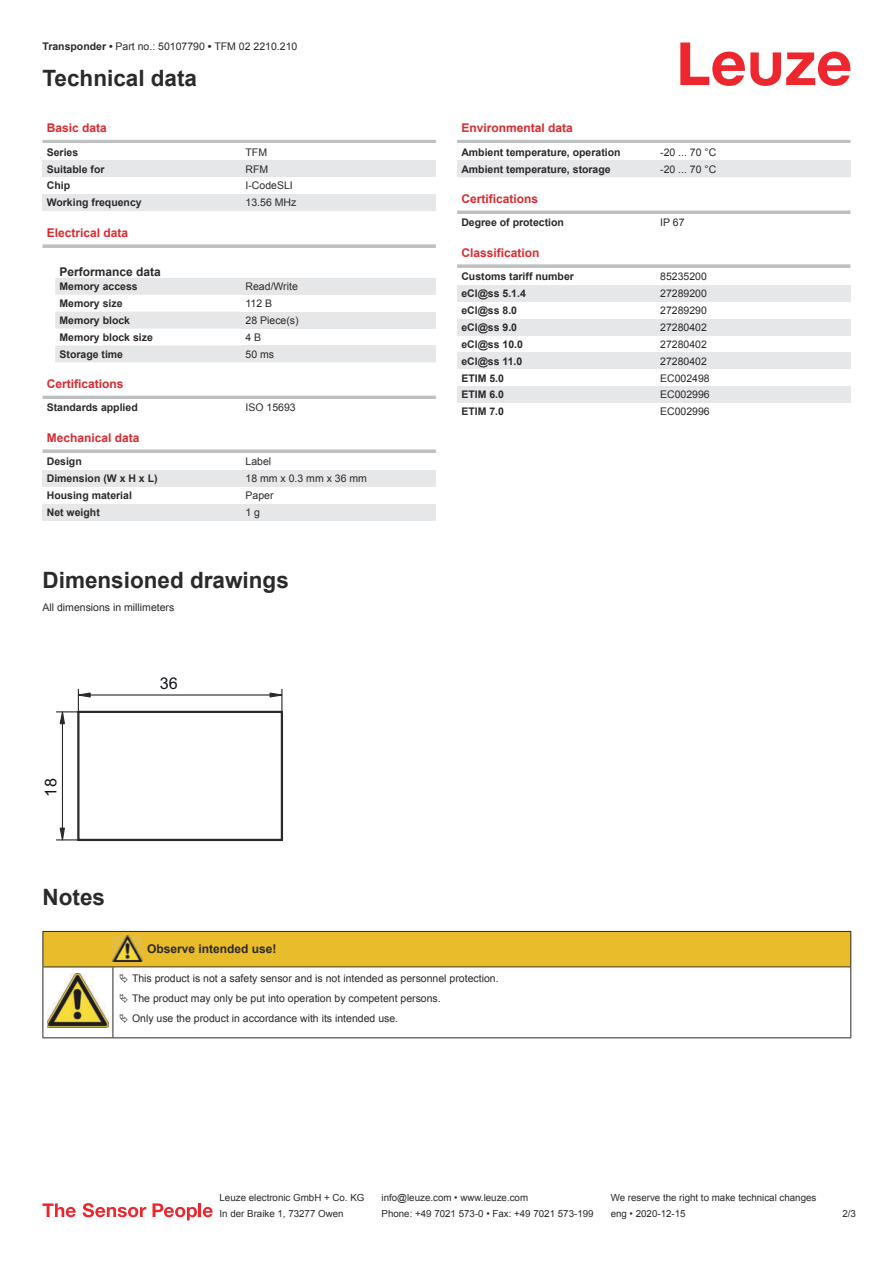
<style>
.page{position:relative;width:893px;height:1263px;background:#fff}
.page>*{position:absolute;margin:0;border:0;box-sizing:border-box;transform-origin:0 0}
.t1{font:700 22.5px "Arial";color:#2b292a}
.t2{font:16.2px "Arial";color:#0f1319}
.t3{font:700 12px "Arial";color:#db2a30}
.t4{font:700 12px "Arial";color:#2b292a}
.t5{font:10.5px/20.2px "Arial";color:#2b292a}
.t6{font:700 10.5px "Arial";color:#2b292a}
.t7{font:9.75px "Arial";color:#2b292a}
.s1{font-weight:700}
</style>
<div class="page">
<svg style="left:680px;top:43px;width:170px;height:43px"></svg>
<svg style="left:55px;top:278px;width:187px;height:84px;fill:#e6e7e9"></svg>
<hr style="left:43px;top:140px;width:393px;height:3px;background:#bdbfc1">
<div style="left:43px;top:160px;width:199px;height:17px;background:#e6e7e9"></div>
<div style="left:242px;top:160px;width:194px;height:17px;background:#e6e7e9"></div>
<div style="left:43px;top:194px;width:199px;height:17px;background:#e6e7e9"></div>
<div style="left:242px;top:194px;width:194px;height:17px;background:#e6e7e9"></div>
<svg style="left:43px;top:244px;width:393px;height:4px;background:#c3c5c7"></svg>
<div style="left:242px;top:278px;width:194px;height:17px;background:#e6e7e9"></div>
<div style="left:242px;top:312px;width:194px;height:17px;background:#e6e7e9"></div>
<div style="left:242px;top:345px;width:194px;height:17px;background:#e6e7e9"></div>
<hr style="left:43px;top:396px;width:393px;height:3px;background:#bdbfc1">
<svg style="left:43px;top:449px;width:393px;height:4px;background:#c4c6c8"></svg>
<div style="left:43px;top:470px;width:199px;height:17px;background:#e6e7e9"></div>
<div style="left:242px;top:470px;width:194px;height:17px;background:#e6e7e9"></div>
<div style="left:43px;top:504px;width:199px;height:17px;background:#e6e7e9"></div>
<div style="left:242px;top:504px;width:194px;height:17px;background:#e6e7e9"></div>
<hr style="left:457px;top:140px;width:393px;height:3px;background:#bdbfc1">
<div style="left:457px;top:160px;width:200px;height:17px;background:#e6e7e9"></div>
<div style="left:657px;top:160px;width:193px;height:17px;background:#e6e7e9"></div>
<hr style="left:457px;top:211px;width:393px;height:3px;background:#bdbfc1">
<svg style="left:457px;top:264px;width:393px;height:4px;background:#c3c5c7"></svg>
<div style="left:457px;top:285px;width:200px;height:17px;background:#e6e7e9"></div>
<div style="left:657px;top:285px;width:193px;height:17px;background:#e6e7e9"></div>
<div style="left:457px;top:319px;width:200px;height:17px;background:#e6e7e9"></div>
<div style="left:657px;top:319px;width:193px;height:17px;background:#e6e7e9"></div>
<div style="left:457px;top:352px;width:200px;height:17px;background:#e6e7e9"></div>
<div style="left:657px;top:352px;width:193px;height:17px;background:#e6e7e9"></div>
<div style="left:457px;top:386px;width:200px;height:17px;background:#e6e7e9"></div>
<div style="left:657px;top:386px;width:193px;height:17px;background:#e6e7e9"></div>
<svg style="left:43px;top:1203px;width:33px;height:14px"></svg>
<svg style="left:83px;top:1203px;width:63px;height:14px"></svg>
<svg style="left:153px;top:1203px;width:44px;height:17px"></svg>
<hr style="left:198px;top:1203px;width:3px;height:14px;background:#ed272d">
<svg style="left:203px;top:1207px;width:10px;height:10px"></svg>
<svg style="left:56px;top:689px;width:227px;height:152px"></svg>
<hr style="left:43px;top:1037px;width:70px;height:1px;background:#2b292a">
<hr style="left:113px;top:1037px;width:30px;height:1px;background:#2b292a">
<hr style="left:143px;top:1037px;width:708px;height:1px;background:#2b292a">
<svg style="left:43px;top:931px;width:808px;height:106px"></svg>
<p class="t5" style="left:43px;top:37px;width:256px"><span class="s1">Transponder •</span> Part no.: 50107790 <span class="s1">•</span> TFM 02 2210.210</p>
<h1 class="t1" style="left:43px;top:70px;width:156px">Technical data</h1>
<p class="t3" style="left:47px;top:123px;width:62px">Basic data</p>
<p class="t6" style="left:47px;top:148px;width:33px">Series</p>
<p class="t5" style="left:246px;top:143px;width:23px">TFM</p>
<p class="t6" style="left:47px;top:165px;width:59px">Suitable for</p>
<p class="t5" style="left:246px;top:160px;width:24px">RFM</p>
<p class="t6" style="left:47px;top:182px;width:25px">Chip</p>
<p class="t5" style="left:246px;top:177px;width:49px">I-CodeSLI</p>
<p class="t6" style="left:47px;top:199px;width:96px">Working frequency</p>
<p class="t5" style="left:246px;top:193px;width:52px">13.56 MHz</p>
<p class="t3" style="left:47px;top:228px;width:83px">Electrical data</p>
<p class="t4" style="left:60px;top:267px;width:103px">Performance data</p>
<p class="t6" style="left:60px;top:282px;width:80px">Memory access</p>
<p class="t5" style="left:246px;top:277px;width:54px">Read/Write</p>
<p class="t6" style="left:60px;top:299px;width:65px">Memory size</p>
<p class="t5" style="left:246px;top:294px;width:28px">112 B</p>
<p class="t6" style="left:60px;top:316px;width:72px">Memory block</p>
<p class="t5" style="left:246px;top:311px;width:55px">28 Piece(s)</p>
<p class="t6" style="left:60px;top:333px;width:95px">Memory block size</p>
<p class="t5" style="left:246px;top:328px;width:17px">4 B</p>
<p class="t6" style="left:60px;top:350px;width:65px">Storage time</p>
<p class="t5" style="left:246px;top:345px;width:30px">50 ms</p>
<p class="t3" style="left:47px;top:379px;width:78px">Certifications</p>
<p class="t6" style="left:47px;top:404px;width:93px">Standards applied</p>
<p class="t5" style="left:246px;top:399px;width:52px">ISO 15693</p>
<p class="t3" style="left:47px;top:433px;width:94px">Mechanical data</p>
<p class="t6" style="left:47px;top:458px;width:37px">Design</p>
<p class="t5" style="left:246px;top:452px;width:27px">Label</p>
<p class="t6" style="left:47px;top:474px;width:112px">Dimension (W x H x L)</p>
<p class="t5" style="left:246px;top:469px;width:123px">18 mm x 0.3 mm x 36 mm</p>
<p class="t6" style="left:47px;top:491px;width:87px">Housing material</p>
<p class="t5" style="left:246px;top:486px;width:30px">Paper</p>
<p class="t6" style="left:47px;top:508px;width:55px">Net weight</p>
<p class="t5" style="left:246px;top:503px;width:16px">1 g</p>
<h1 class="t1" style="left:43px;top:571px;width:248px">Dimensioned drawings</h1>
<p class="t5" style="left:43px;top:598px;width:133px">All dimensions in millimeters</p>
<h2 class="t2" style="left:41px;top:796px;width:20px;rotate:-90deg">18</h2>
<h1 class="t1" style="left:43px;top:889px;width:64px">Notes</h1>
<h2 class="t2" style="left:160px;top:674px;width:20px">36</h2>
<p class="t3" style="left:461px;top:123px;width:113px">Environmental data</p>
<p class="t6" style="left:461px;top:148px;width:161px">Ambient temperature, operation</p>
<p class="t5" style="left:660px;top:143px;width:58px">-20 ... 70 °C</p>
<p class="t6" style="left:461px;top:165px;width:151px">Ambient temperature, storage</p>
<p class="t5" style="left:660px;top:160px;width:58px">-20 ... 70 °C</p>
<p class="t3" style="left:461px;top:194px;width:78px">Certifications</p>
<p class="t6" style="left:461px;top:219px;width:104px">Degree of protection</p>
<p class="t5" style="left:660px;top:213px;width:26px">IP 67</p>
<p class="t3" style="left:461px;top:248px;width:80px">Classification</p>
<p class="t6" style="left:461px;top:272px;width:114px">Customs tariff number</p>
<p class="t5" style="left:660px;top:267px;width:48px">85235200</p>
<p class="t6" style="left:461px;top:289px;width:66px">eCl@ss 5.1.4</p>
<p class="t5" style="left:660px;top:284px;width:48px">27289200</p>
<p class="t6" style="left:461px;top:306px;width:57px">eCl@ss 8.0</p>
<p class="t5" style="left:660px;top:301px;width:48px">27289290</p>
<p class="t6" style="left:461px;top:323px;width:57px">eCl@ss 9.0</p>
<p class="t5" style="left:660px;top:318px;width:48px">27280402</p>
<p class="t6" style="left:461px;top:340px;width:63px">eCl@ss 10.0</p>
<p class="t5" style="left:660px;top:335px;width:48px">27280402</p>
<p class="t6" style="left:461px;top:357px;width:63px">eCl@ss 11.0</p>
<p class="t5" style="left:660px;top:352px;width:48px">27280402</p>
<p class="t6" style="left:461px;top:374px;width:44px">ETIM 5.0</p>
<p class="t5" style="left:660px;top:369px;width:51px">EC002498</p>
<p class="t6" style="left:461px;top:391px;width:44px">ETIM 6.0</p>
<p class="t5" style="left:660px;top:386px;width:51px">EC002996</p>
<p class="t6" style="left:461px;top:408px;width:44px">ETIM 7.0</p>
<p class="t5" style="left:660px;top:402px;width:51px">EC002996</p>
<p class="t4" style="left:147px;top:944px;width:131px">Observe intended use!</p>
<p class="t5" style="left:132px;top:969px;width:368px">This product is not a safety sensor and is not intended as personnel protection.<br>The product may only be put into operation by competent persons.<br>Only use the product in accordance with its intended use.</p>
<p class="t7" style="left:220px;top:1194px;width:146px">Leuze electronic GmbH + Co. KG</p>
<p class="t7" style="left:381px;top:1194px;width:148px">info@leuze.com • www.leuze.com</p>
<p class="t7" style="left:611px;top:1194px;width:207px">We reserve the right to make technical changes</p>
<p class="t7" style="left:220px;top:1210px;width:126px">In der Braike 1, 73277 Owen</p>
<p class="t7" style="left:381px;top:1210px;width:214px">Phone: +49 7021 573-0 • Fax: +49 7021 573-199</p>
<p class="t7" style="left:611px;top:1210px;width:76px">eng • 2020-12-15</p>
<p class="t7" style="left:842px;top:1210px;width:15px">2 /3</p>
</div>
